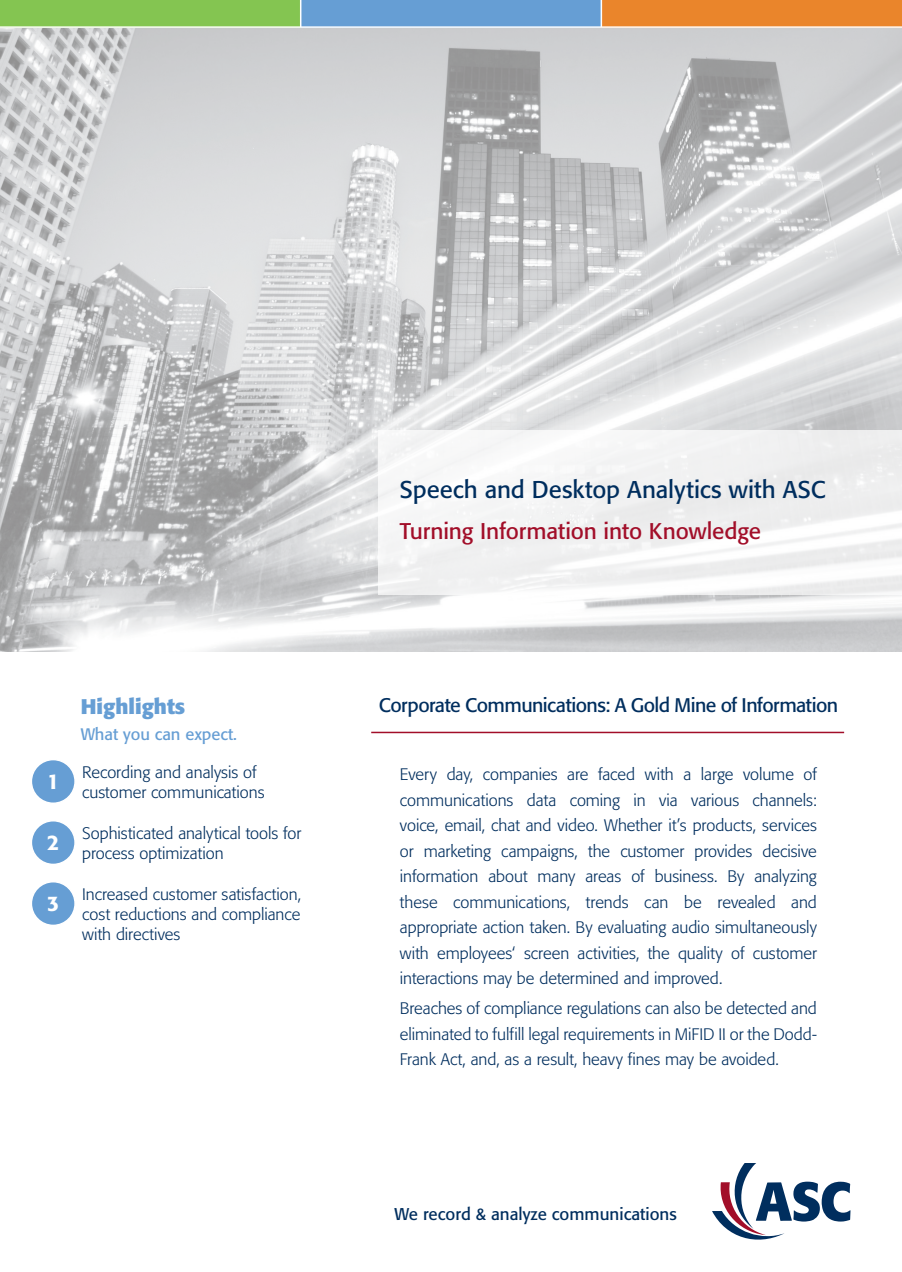
<style>
.page{position:relative;width:902px;height:1272px;background:#fff}
.page>*{position:absolute;margin:0;border:0;box-sizing:border-box;transform-origin:0 0}
.t1{font:24px "Formata BQ";color:#002e5e}
.t2{font:22.5px "Formata BQ";letter-spacing:-.005em;color:#a20e29}
.t3{font:700 21px "Formata BQ";color:#669ed4}
.t4{font:500 21px "Formata BQ";color:#fff}
.t5{font:19.5px "Formata BQ";letter-spacing:-.03em;color:#002e5e}
.t6{font:16.8px "Formata BQ";color:#002e5e}
.t7{font:300 16.5px/25.5px "Formata BQ";color:#002e5e;text-align:justify}
.t8{font:16.5px "Formata BQ";color:#669ed4}
</style>
<div class="page">
<img style="left:0;top:28px;width:901px;height:623px">
<svg style="left:712px;top:1163px;width:138px;height:76px"></svg>
<div style="left:378px;top:430px;width:523px;height:164px;background:#f2f2f3"></div>
<div style="left:31px;top:759px;width:44px;height:44px;background:#669ed4;border-radius:50%"></div>
<div style="left:31px;top:758px;width:45px;height:46px;border:2px solid #fff;border-radius:50%"></div>
<hr style="left:371px;top:731px;width:473px;height:2px;background:#a20e29">
<div style="left:31px;top:820px;width:44px;height:44px;background:#669ed4;border-radius:50%"></div>
<div style="left:31px;top:820px;width:45px;height:45px;border:2px solid #fff;border-radius:50%"></div>
<div style="left:31px;top:881px;width:44px;height:44px;background:#669ed4;border-radius:50%"></div>
<div style="left:31px;top:881px;width:45px;height:45px;border:2px solid #fff;border-radius:50%"></div>
<div style="left:0;top:0;width:300px;height:27px;background:#84c551"></div>
<div style="left:300px;top:0;width:301px;height:27px;background:#669ed4"></div>
<div style="left:601px;top:0;width:300px;height:27px;background:#ea852b"></div>
<svg style="left:300px;top:0;width:1px;height:26px"></svg>
<hr style="left:600px;top:0;width:2px;height:27px;background:#fff">
<hr style="left:0;top:26px;width:901px;height:2px;background:#fff">
<h1 class="t1" style="left:400px;top:474px;width:427px">Speech and Desktop Analytics with ASC</h1>
<h2 class="t2" style="left:400px;top:517px;width:362px">Turning Information into Knowledge</h2>
<p class="t4" style="left:47px;top:768px;width:14px">1</p>
<p class="t4" style="left:47px;top:829px;width:14px">2</p>
<p class="t4" style="left:47px;top:890px;width:14px">3</p>
<p class="t3" style="left:81px;top:693px;width:106px">Highlights</p>
<p class="t5" style="left:378px;top:693px;width:461px">Corporate Communications: A Gold Mine of Information</p>
<p class="t8" style="left:81px;top:724px;width:158px">What you can expect.</p>
<p class="t7" style="left:400px;top:761px;width:418px">Every day, companies are faced with a large volume of communications data coming in via various channels: voice, email, chat and video. Whether it’s products, services or marketing campaigns, the customer provides decisive information about many areas of business. By analyzing these communications, trends can be revealed and appropriate action taken. By evaluating audio simultaneously with employees‘ screen activities, the quality of customer interactions may be determined and improved.</p>
<p class="t7" style="left:400px;top:995px;width:418px">Breaches of compliance regulations can also be detected and eliminated to fulfill legal requirements in MiFID II or the Dodd-Frank Act, and, as a result, heavy fines may be avoided.</p>
<p class="t7" style="left:82px;top:762px;width:184px;line-height:19.8px">Recording and analysis of customer communications</p>
<p class="t7" style="left:82px;top:823px;width:220px;line-height:19.8px">Sophisticated analytical tools for process optimization</p>
<p class="t7" style="left:82px;top:884px;width:220px;line-height:19.8px">Increased customer satisfaction, cost reductions and compliance with directives</p>
<p class="t6" style="left:394px;top:1203px;width:284px">We record &amp; analyze communications</p>
</div>
